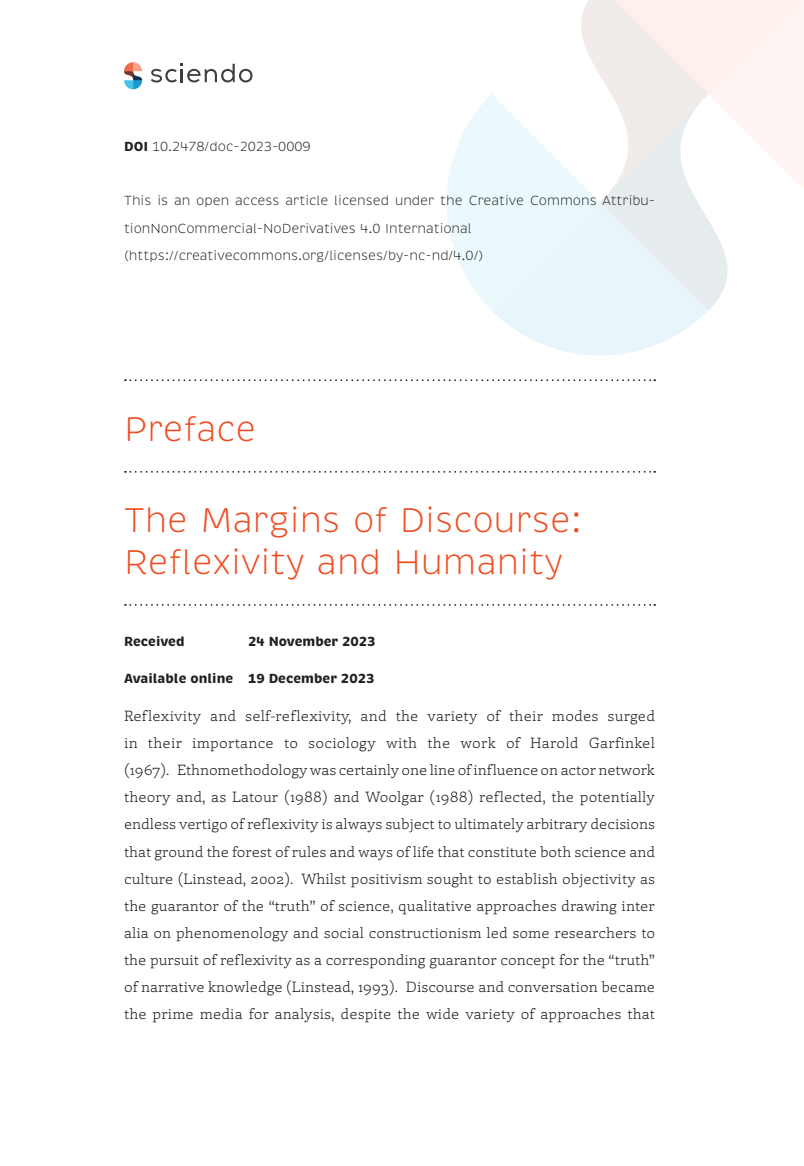
<style>
.page{position:relative;width:804px;height:1166px;background:#fff}
.page>*{position:absolute;margin:0;border:0;box-sizing:border-box;transform-origin:0 0}
.tytul{font:300 35px/42px "Brevia";color:#f04d22}
.text_no-indent{font:15.75px/27.1px "Laski Slab";letter-spacing:.005em;color:#231f20;text-align:justify}
.autor_dane{font:300 13.47px/27.1px "Brevia";letter-spacing:-.005em;color:#231f20}
.received{font:700 13.47px "Brevia";color:#231f20}
.DOI{font:300 13.47px "Brevia";color:#231f20}
.s1{font-weight:700}
</style>
<div class="page">
<svg style="left:447px;top:0;width:357px;height:355px"></svg>
<svg style="left:600px;top:94px;width:180px;height:217px"></svg>
<svg style="left:124px;top:62px;width:18px;height:27px"></svg>
<svg style="left:151px;top:64px;width:101px;height:19px"></svg>
<svg style="left:125px;top:379px;width:530px;height:2px"></svg>
<svg style="left:125px;top:471px;width:530px;height:2px"></svg>
<svg style="left:125px;top:604px;width:530px;height:2px"></svg>
<p class="DOI" style="left:124px;top:138px;width:188px"><span class="s1">DOI</span> 10.2478/doc- 2023-0009</p>
<p class="autor_dane" style="left:124px;top:187px;width:532px">This is an open access article licensed under the Creative Commons Attribu‑ tionNonCommercial- NoDerivatives 4.0 International</p>
<p class="autor_dane" style="left:124px;top:242px;width:361px">(https://creativecommons.org/licenses/by- nc- nd/4.0/)</p>
<h2 class="tytul" style="left:124px;top:408px;width:134px">Preface</h2>
<h2 class="tytul" style="left:124px;top:500px;width:459px">The Margins of Discourse:<br>Reflexivity and Humanity</h2>
<p class="received" style="left:124px;top:633px;width:62px">Received</p>
<p class="received" style="left:248px;top:633px;width:129px">24 November 2023</p>
<p class="received" style="left:124px;top:670px;width:252px">Available online 19 December 2023</p>
<p class="text_no-indent" style="left:124px;top:702px;width:532px">Reflexivity and self-reflexivity, and the variety of their modes surged in their importance to sociology with the work of Harold Garfinkel (1967). Ethnomethodology was certainly one line of influence on actor network theory and, as Latour (1988) and Woolgar (1988) reflected, the potentially endless vertigo of reflexivity is always subject to ultimately arbitrary decisions that ground the forest of rules and ways of life that constitute both science and culture (Linstead, 2002). Whilst positivism sought to establish objectivity as the guarantor of the “truth” of science, qualitative approaches drawing inter alia on phenomenology and social constructionism led some researchers to the pursuit of reflexivity as a corresponding guarantor concept for the “truth” of narrative knowledge (Linstead, 1993). Discourse and conversation became the prime media for analysis, despite the wide variety of approaches that</p>
</div>
